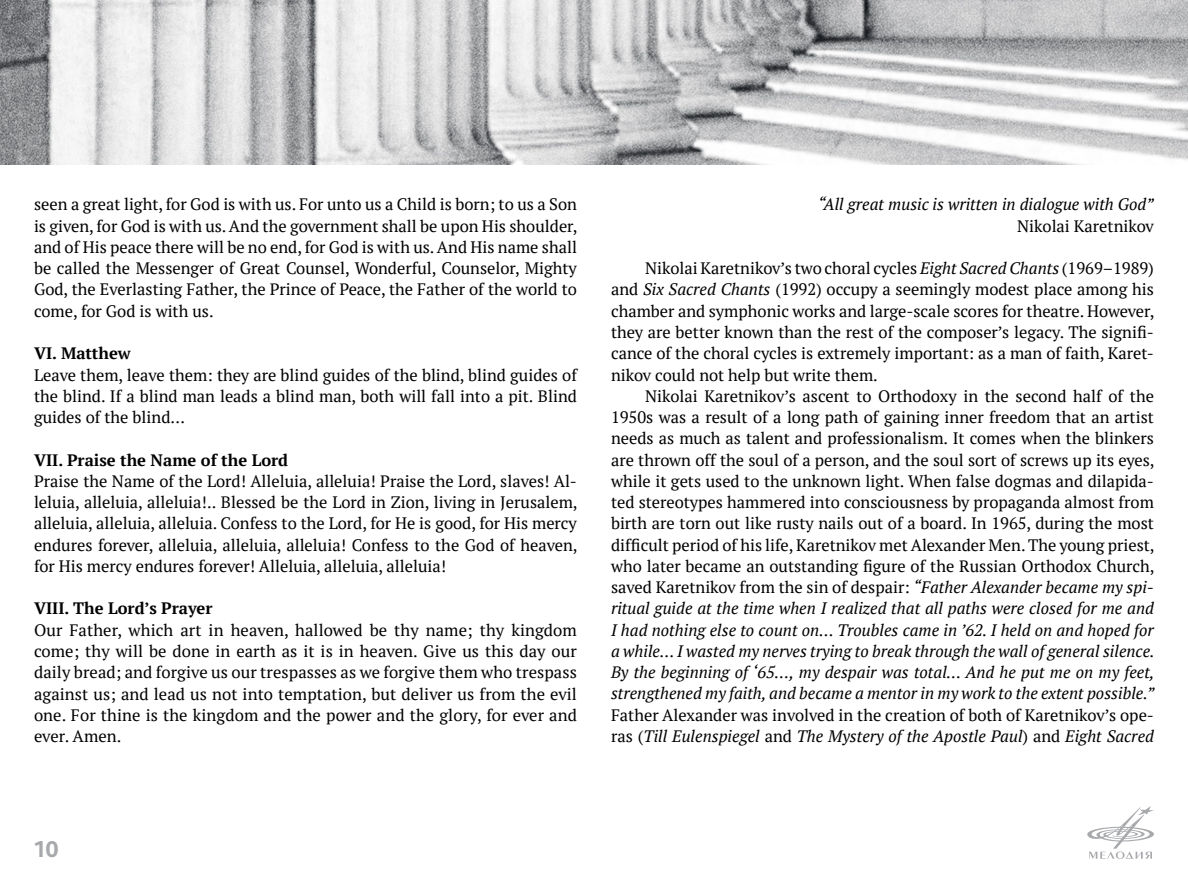
<style>
.page{position:relative;width:1188px;height:893px;background:#fff}
.page>*{position:absolute;margin:0;border:0;box-sizing:border-box;transform-origin:0 0}
.t1{font:800 24px "Bliss Pro";color:#a7a9ac}
.t2{font:16.5px/21.3px "PT Serif";color:#000;text-align:justify}
.t3{font:700 16.5px "PT Serif";color:#000}
.t4{font:italic 16.5px "PT Serif";color:#000}
.s1{font-style:italic}
</style>
<div class="page">
<img style="left:0;top:0;width:1188px;height:164px">
<svg style="left:1087px;top:806px;width:67px;height:52px"></svg>
<p class="t2" style="left:34px;top:194px;width:545px">seen a great light, for God is with us. For unto us a Child is born; to us a Son is given, for God is with us. And the government shall be upon His shoulder, and of His peace there will be no end, for God is with us. And His name shall be called the Messenger of Great Counsel, Wonderful, Counselor, Mighty God, the Everlasting Father, the Prince of Peace, the Father of the world to come, for God is with us.</p>
<p class="t3" style="left:34px;top:342px;width:98px">VI. Matthew</p>
<p class="t2" style="left:34px;top:364px;width:544px">Leave them, leave them: they are blind guides of the blind, blind guides of the blind. If a blind man leads a blind man, both will fall into a pit. Blind guides of the blind…</p>
<p class="t3" style="left:34px;top:449px;width:256px">VII. Praise the Name of the Lord</p>
<p class="t2" style="left:34px;top:470px;width:545px">Praise the Name of the Lord! Alleluia, alleluia! Praise the Lord, slaves! Al&shy;leluia, alleluia, alleluia!.. Blessed be the Lord in Zion, living in Jerusalem, alleluia, alleluia, alleluia. Confess to the Lord, for He is good, for His mercy endures forever, alleluia, alleluia, alleluia! Confess to the God of heaven, for His mercy endures forever! Alleluia, alleluia, alleluia!</p>
<p class="t3" style="left:34px;top:597px;width:180px">VIII. The Lord’s Prayer</p>
<p class="t2" style="left:34px;top:619px;width:544px">Our Father, which art in heaven, hallowed be thy name; thy kingdom come; thy will be done in earth as it is in heaven. Give us this day our daily bread; and forgive us our trespasses as we forgive them who trespass against us; and lead us not into temptation, but deliver us from the evil one. For thine is the kingdom and the power and the glory, for ever and ever. Amen.</p>
<p class="t4" style="left:818px;top:194px;width:337px">“All great music is written in dialogue with God”</p>
<p class="t2" style="left:1017px;top:215px;width:138px">Nikolai Karetnikov</p>
<p class="t2" style="left:611px;top:257px;width:545px;text-indent:34px">Nikolai Karetnikov’s two choral cycles <span class="s1">Eight Sacred Chants</span> (1969–1989) and <span class="s1">Six Sacred Chants</span> (1992) occupy a seemingly modest place among his chamber and symphonic works and large-scale scores for theatre. However, they are better known than the rest of the composer’s legacy. The signifi&shy;cance of the choral cycles is extremely important: as a man of faith, Karet&shy;nikov could not help but write them.</p>
<p class="t2" style="left:611px;top:385px;width:545px;text-indent:34px">Nikolai Karetnikov’s ascent to Orthodoxy in the second half of the 1950s was a result of a long path of gaining inner freedom that an artist needs as much as talent and professionalism. It comes when the blinkers are thrown off the soul of a person, and the soul sort of screws up its eyes, while it gets used to the unknown light. When false dogmas and dilapida&shy;ted stereotypes hammered into consciousness by propaganda almost from birth are torn out like rusty nails out of a board. In 1965, during the most difficult period of his life, Karetnikov met Alexander Men. The young priest, who later became an outstanding figure of the Russian Orthodox Church, saved Karetnikov from the sin of despair: <span class="s1">“Father Alexander became my spi&shy;ritual guide at the time when I realized that all paths were closed for me and I had nothing else to count on… Troubles came in ’62. I held on and hoped for a while… I wasted my nerves trying to break through the wall of general silence.<br>By the beginning of ‘65…, my despair was total… And he put me on my feet, strengthened my faith, and became a mentor in my work to the extent possible.”</span></p>
<p class="t2" style="left:611px;top:704px;width:544px">Father Alexander was involved in the creation of both of Karetnikov’s ope&shy;ras (<span class="s1">Till Eulenspiegel</span> and <span class="s1">The Mystery of the Apostle Paul</span>) and <span class="s1">Eight Sacred</span></p>
<h1 class="t1" style="left:34px;top:834px;width:26px">10</h1>
</div>
